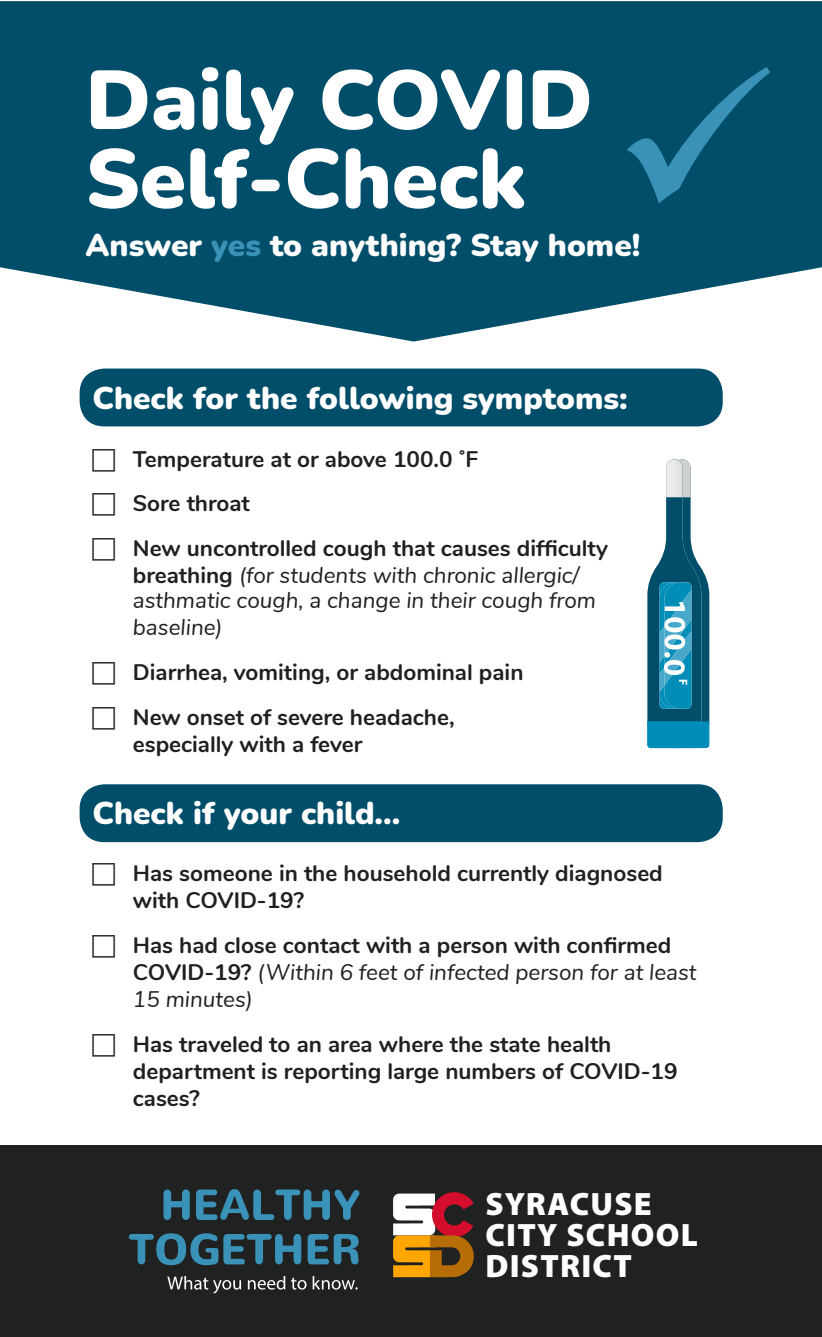
<style>
.page{position:relative;width:822px;height:1337px;background:#fff}
.page>*{position:absolute;margin:0;border:0;box-sizing:border-box;transform-origin:0 0}
.Topic{font:900 83.25px "Nunito";color:#fff}
.t1{font:900 32.4px/30.8px "Myriad Pro";letter-spacing:.04em;color:#fff}
.Category{font:900 31.5px "Nunito";color:#fff}
.t2{font:700 22.5px/27px "Nunito";color:#231f20}
.t3{font:italic 22.5px/27px "Nunito";color:#231f20}
.s1{color:#3a92b9}
.s2{font-weight:400;font-style:italic}
</style>
<div class="page">
<div style="left:80px;top:784px;width:642px;height:58px;background:#004e69;border-radius:25px"></div>
<div style="left:80px;top:368px;width:642px;height:58px;background:#004e69;border-radius:25px"></div>
<svg style="left:0;top:1px;width:821px;height:340px;background:#1d627a"></svg>
<div style="left:0;top:1145px;width:821px;height:191px;background:#202222"></div>
<svg style="left:393px;top:1192px;width:80px;height:85px"></svg>
<svg style="left:167px;top:1276px;width:190px;height:17px"></svg>
<svg style="left:129px;top:1233px;width:229px;height:32px"></svg>
<svg style="left:163px;top:1189px;width:196px;height:31px"></svg>
<svg style="left:647px;top:459px;width:62px;height:289px"></svg>
<svg style="left:626px;top:67px;width:144px;height:136px;background:#0a5a77"></svg>
<p class="Topic" style="left:86px;top:40px;width:508px">Daily COVID</p>
<p class="Topic" style="left:86px;top:119px;width:442px">Self-Check</p>
<p class="Category" style="left:86px;top:222px;width:556px">Answer <span class="s1">yes</span> to anything? Stay home!</p>
<p class="Category" style="left:92px;top:376px;width:536px">Check for the following symptoms:</p>
<p class="t2" style="left:133px;top:444px;width:347px">Temperature at or above 100.0 ˚F</p>
<p class="t2" style="left:133px;top:489px;width:118px">Sore throat</p>
<p class="t2" style="left:133px;top:534px;width:476px">New uncontrolled cough that causes difficulty breathing <span class="s2">(for students with chronic allergic/</span></p>
<p class="t3" style="left:133px;top:585px;width:464px">asthmatic cough, a change in their cough from baseline)</p>
<p class="t2" style="left:133px;top:657px;width:392px">Diarrhea, vomiting, or abdominal pain</p>
<p class="t2" style="left:133px;top:702px;width:323px">New onset of severe headache, especially with a fever</p>
<p class="Category" style="left:92px;top:790px;width:309px">Check if your child...</p>
<p class="t2" style="left:133px;top:858px;width:531px">Has someone in the household currently diagnosed with COVID-19?</p>
<p class="t2" style="left:133px;top:930px;width:565px">Has had close contact with a person with confirmed<br>COVID-19? <span class="s2">(Within 6 feet of infected person for at least<br>15 minutes)</span></p>
<p class="t2" style="left:133px;top:1029px;width:546px">Has traveled to an area where the state health department is reporting large numbers of COVID-19 cases?</p>
<p class="t1" style="left:485px;top:1187px;width:214px">SYRACUSE<br>CITY SCHOOL<br>DISTRICT</p>
</div>
